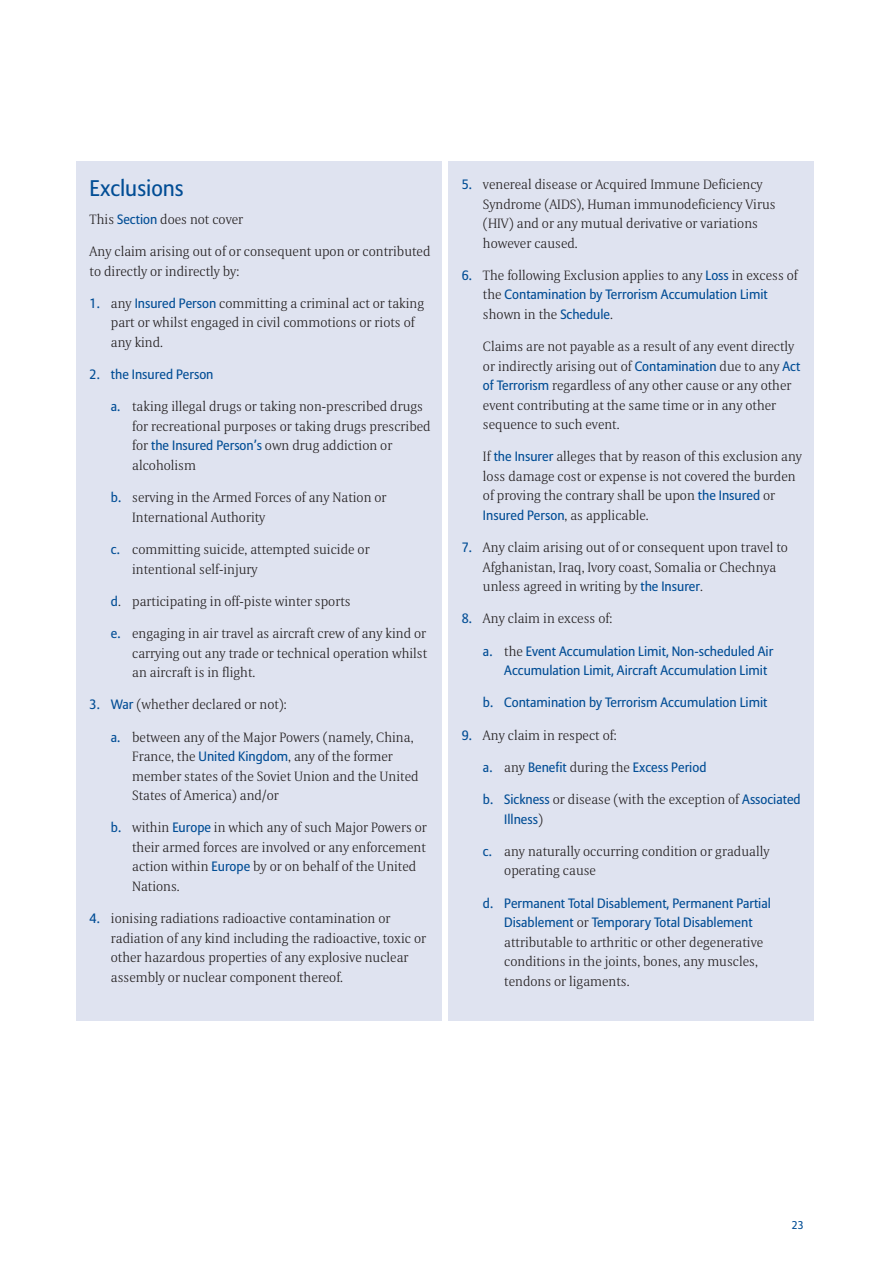
<style>
.page{position:relative;width:893px;height:1263px;background:#fff}
.page>*{position:absolute;margin:0;border:0;box-sizing:border-box;transform-origin:0 0}
.t1{font:22.5px "Allianz Sans";color:#014d95}
.t2{font:300 13.5px/19.5px "Allianz Serif";color:#231f20}
.t3{font:13.5px/19.5px "Allianz Sans";color:#014d95}
.t4{font:11.25px "Allianz Sans";color:#014d95}
.s1{font-family:"Allianz Sans";font-weight:400;color:#014d95}
.s2{font-family:"Allianz Serif";font-weight:300;color:#231f20}
</style>
<div class="page">
<div style="left:77px;top:161px;width:365px;height:859px;background:#dfe3f0"></div>
<div style="left:448px;top:161px;width:366px;height:859px;background:#dfe3f0"></div>
<h1 class="t1" style="left:90px;top:179px;width:96px">Exclusions</h1>
<p class="t2" style="left:90px;top:211px;width:155px">This <span class="s1">Section</span> does not cover</p>
<p class="t2" style="left:90px;top:243px;width:342px">Any claim arising out of or consequent upon or contributed to directly or indirectly by:</p>
<p class="t2" style="left:111px;top:295px;width:315px;text-indent:-21px"><span class="s1">1.</span> any <span class="s1">Insured Person</span> committing a criminal act or taking part or whilst engaged in civil commotions or riots of any kind.</p>
<p class="t3" style="left:90px;top:366px;width:125px">2. the Insured Person</p>
<p class="t2" style="left:132px;top:399px;width:300px;text-indent:-21px"><span class="s1">a.</span> taking illegal drugs or taking non-prescribed drugs for recreational purposes or taking drugs prescribed for <span class="s1">the Insured Person’s</span> own drug addiction or alcoholism</p>
<p class="t2" style="left:132px;top:489px;width:256px;text-indent:-21px"><span class="s1">b.</span> serving in the Armed Forces of any Nation or<br>International Authority</p>
<p class="t2" style="left:132px;top:541px;width:239px;text-indent:-21px"><span class="s1">c.</span> committing suicide, attempted suicide or intentional self-injury</p>
<p class="t2" style="left:111px;top:593px;width:241px"><span class="s1">d</span>. participating in off-piste winter sports</p>
<p class="t2" style="left:132px;top:625px;width:297px;text-align:justify;text-indent:-21px"><span class="s1">e.</span> engaging in air travel as aircraft crew of any kind or carrying out any trade or technical operation whilst an aircraft is in flight.</p>
<p class="t2" style="left:90px;top:696px;width:199px"><span class="s1">3. War</span> (whether declared or not):</p>
<p class="t2" style="left:132px;top:729px;width:288px;text-indent:-21px"><span class="s1">a.</span> between any of the Major Powers (namely, China, France, the <span class="s1">United Kingdom</span>, any of the former member states of the Soviet Union and the United States of America) and/or</p>
<p class="t2" style="left:132px;top:819px;width:296px;text-indent:-21px"><span class="s1">b.</span> within <span class="s1">Europe</span> in which any of such Major Powers or their armed forces are involved or any enforcement action within <span class="s1">Europe</span> by or on behalf of the United Nations.</p>
<p class="t2" style="left:111px;top:910px;width:317px;text-indent:-21px"><span class="s1">4.</span> ionising radiations radioactive contamination or radiation of any kind including the radioactive, toxic or other hazardous properties of any explosive nuclear assembly or nuclear component thereof.</p>
<p class="t2" style="left:483px;top:176px;width:294px;text-indent:-21px"><span class="s1">5.</span> venereal disease or Acquired Immune Deficiency Syndrome (AIDS), Human immunodeficiency Virus (HIV) and or any mutual derivative or variations however caused.</p>
<p class="t2" style="left:462px;top:267px;width:338px"><span class="s1">6.</span> The following Exclusion applies to any <span class="s1">Loss</span> in excess of</p>
<p class="t3" style="left:483px;top:286px;width:286px"><span class="s2">the</span> Contamination by Terrorism Accumulation Limit</p>
<p class="t2" style="left:483px;top:306px;width:131px">shown in the <span class="s1">Schedule</span>.</p>
<p class="t2" style="left:483px;top:338px;width:319px">Claims are not payable as a result of any event directly or indirectly arising out of <span class="s1">Contamination</span> due to any <span class="s1">Act of Terrorism</span> regardless of any other cause or any other event contributing at the same time or in any other sequence to such event.</p>
<p class="t2" style="left:483px;top:448px;width:320px">If <span class="s1">the Insurer</span> alleges that by reason of this exclusion any loss damage cost or expense is not covered the burden of proving the contrary shall be upon <span class="s1">the Insured</span> or <span class="s1">Insured Person</span>, as applicable.</p>
<p class="t2" style="left:483px;top:539px;width:306px;text-indent:-21px"><span class="s1">7.</span> Any claim arising out of or consequent upon travel to<br>Afghanistan, Iraq, Ivory coast, Somalia or Chechnya unless agreed in writing by <span class="s1">the Insurer</span>.</p>
<p class="t2" style="left:462px;top:610px;width:152px"><span class="s1">8.</span> Any claim in excess of:</p>
<p class="t3" style="left:504px;top:642px;width:271px;text-indent:-21px">a. <span class="s2">the</span> Event Accumulation Limit, Non-scheduled Air<br>Accumulation Limit, Aircraft Accumulation Limit</p>
<p class="t3" style="left:483px;top:694px;width:286px">b. Contamination by Terrorism Accumulation Limit</p>
<p class="t2" style="left:462px;top:727px;width:156px"><span class="s1">9.</span> Any claim in respect of:</p>
<p class="t3" style="left:483px;top:758px;width:225px">a. <span class="s2">any</span> Benefit <span class="s2">during the</span> Excess Period</p>
<p class="t2" style="left:483px;top:791px;width:319px"><span class="s1">b. Sickness</span> or disease (with the exception of <span class="s1">Associated</span></p>
<p class="t3" style="left:504px;top:810px;width:40px">Illness<span class="s2">)</span></p>
<p class="t2" style="left:504px;top:843px;width:267px;text-indent:-21px"><span class="s1">c.</span> any naturally occurring condition or gradually operating cause</p>
<p class="t3" style="left:483px;top:894px;width:289px;text-align:center">d. Permanent Total Disablement, Permanent Partial<br>Disablement <span class="s2">or</span> Temporary Total Disablement</p>
<p class="t2" style="left:504px;top:934px;width:260px">attributable to arthritic or other degenerative conditions in the joints, bones, any muscles, tendons or ligaments.</p>
<p class="t4" style="left:792px;top:1220px;width:13px">23</p>
</div>
